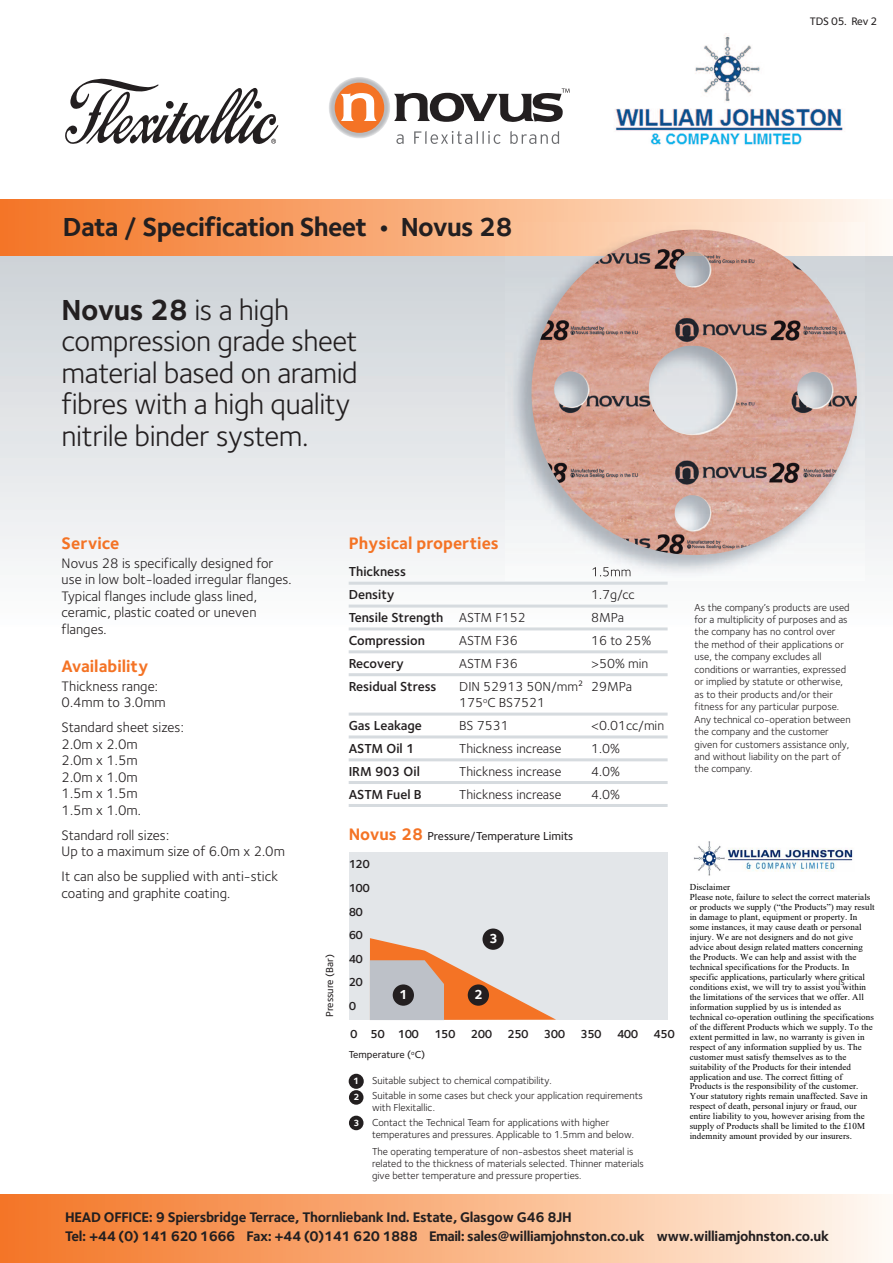
<style>
.page{position:relative;width:893px;height:1263px;background:#fff}
.page>*{position:absolute;margin:0;border:0;box-sizing:border-box;transform-origin:0 0}
.t1{font:30px/31.5px "Foundry Sterling";letter-spacing:-.015em;color:#231f20}
.t2{font:700 27px "Foundry Sterling";letter-spacing:-.025em;color:#231f20}
.t3{font:700 17.25px "Foundry Sterling";color:#f47325}
.t4{font:700 14.4px/19.5px "Foundry Sterling";letter-spacing:-.02em;color:#231f20}
.t5{font:14.25px/16.5px "Foundry Sterling";color:#231f20}
.t6{font:13.5px/16.5px "Foundry Sterling";color:#231f20}
.t7{font:600 13.5px/23px "Foundry Sterling";color:#231f20}
.t8{font:700 13.5px "Foundry Sterling";color:#fff}
.t9{font:600 12px/23.7px "Foundry Sterling";letter-spacing:-.05em;color:#231f20}
.t10{font:500 12px "Foundry Sterling";color:#231f20}
.t11{font:500 11.25px "Foundry Sterling";letter-spacing:-.025em;color:#231f20}
.t12{font:10.5px/12.5px "Foundry Sterling";color:#231f20}
.t13{font:500 10.5px "Foundry Sterling";color:#231f20}
.t14{font:700 9.6px "Foundry Sterling";color:#fff}
.t15{font:700 9.3px "Foundry Sterling";color:#fff}
.t16{font:9px/9.9px "Times New Roman";color:#000}
.s1{font-weight:700}
.s2{font-weight:400}
.s3{font-weight:700;font-size:17.25px;color:#f47325}
</style>
<div class="page">
<div style="left:0;top:251px;width:893px;height:378px;background:linear-gradient(to bottom,#cdd0d4,#fcfdfe)"></div>
<hr style="left:349px;top:582px;width:319px;height:3px;background:#d6dbdf">
<hr style="left:349px;top:605px;width:319px;height:3px;background:#d6dbdf">
<hr style="left:349px;top:627px;width:319px;height:3px;background:#d6dbdf">
<hr style="left:349px;top:650px;width:319px;height:3px;background:#d6dbdf">
<hr style="left:349px;top:673px;width:319px;height:3px;background:#d6dbdf">
<hr style="left:349px;top:713px;width:319px;height:3px;background:#d6dbdf">
<hr style="left:349px;top:735px;width:319px;height:3px;background:#d6dbdf">
<hr style="left:349px;top:758px;width:319px;height:3px;background:#d6dbdf">
<hr style="left:349px;top:781px;width:319px;height:3px;background:#d6dbdf">
<hr style="left:349px;top:804px;width:319px;height:3px;background:#d6dbdf">
<div style="left:0;top:200px;width:893px;height:55px;background:linear-gradient(to right,#f47321,#fff7ed)"></div>
<div style="left:349px;top:853px;width:319px;height:167px;background:#e3e6e9"></div>
<svg style="left:370px;top:938px;width:186px;height:82px"></svg>
<div style="left:482px;top:928px;width:22px;height:22px;background:#231f20;border-radius:50%"></div>
<div style="left:468px;top:984px;width:21px;height:22px;background:#231f20;border-radius:50%"></div>
<div style="left:393px;top:984px;width:21px;height:22px;background:#231f20;border-radius:50%"></div>
<div style="left:349px;top:1074px;width:15px;height:15px;background:#231f20;border-radius:50%"></div>
<div style="left:349px;top:1090px;width:14px;height:15px;background:#231f20;border-radius:50%"></div>
<div style="left:349px;top:1116px;width:14px;height:14px;background:#231f20;border-radius:50%"></div>
<img style="left:506px;top:222px;width:358px;height:359px">
<img style="left:592px;top:567px;width:38px;height:9px">
<img style="left:531px;top:230px;width:326px;height:325px">
<img style="left:329px;top:77px;width:61px;height:62px;border-radius:50%">
<div style="left:335px;top:83px;width:49px;height:50px;background:#f47325;border-radius:50%"></div>
<svg style="left:341px;top:93px;width:36px;height:28px"></svg>
<svg style="left:394px;top:88px;width:176px;height:34px"></svg>
<svg style="left:396px;top:134px;width:8px;height:10px"></svg>
<svg style="left:414px;top:131px;width:87px;height:13px"></svg>
<svg style="left:510px;top:131px;width:49px;height:13px"></svg>
<svg style="left:65px;top:79px;width:213px;height:65px"></svg>
<img style="left:615px;top:35px;width:228px;height:110px">
<div style="left:0;top:1195px;width:893px;height:68px;background:linear-gradient(to right,#f47321,#fff7ed)"></div>
<img style="left:694px;top:841px;width:159px;height:35px">
<p class="t11" style="left:810px;top:17px;width:69px">TDS 05. Rev 2</p>
<h2 class="t2" style="left:63px;top:216px;width:451px">Data / Specification Sheet • Novus 28</h2>
<h1 class="t1" style="left:62px;top:296px;width:298px"><span class="s1">Novus 28</span> is a high compression grade sheet material based on aramid fibres with a high quality nitrile binder system.</h1>
<h3 class="t3" style="left:62px;top:536px;width:59px">Service</h3>
<h3 class="t5" style="left:62px;top:556px;width:231px">Novus 28 is specifically designed for use in low bolt-loaded irregular flanges.<br>Typical flanges include glass lined, ceramic, plastic coated or uneven flanges.</h3>
<h3 class="t3" style="left:62px;top:660px;width:88px">Availability</h3>
<h3 class="t5" style="left:62px;top:679px;width:106px">Thickness range:<br>0.4mm to 3.0mm</h3>
<h3 class="t5" style="left:62px;top:720px;width:124px">Standard sheet sizes:<br>2.0m x 2.0m<br>2.0m x 1.5m<br>2.0m x 1.0m<br>1.5m x 1.5m<br>1.5m x 1.0m.</h3>
<h3 class="t5" style="left:62px;top:828px;width:225px">Standard roll sizes:<br>Up to a maximum size of 6.0m x 2.0m</h3>
<h3 class="t5" style="left:62px;top:869px;width:218px">It can also be supplied with anti-stick coating and graphite coating.</h3>
<p class="t13" style="left:325px;top:1017px;width:64px;rotate:-90deg">Pressure (Bar)</p>
<h3 class="t3" style="left:349px;top:536px;width:152px">Physical properties</h3>
<h3 class="t7" style="left:349px;top:561px;width:59px">Thickness<br>Density</h3>
<h3 class="t6" style="left:591px;top:587px;width:45px">1.7g/cc</h3>
<h3 class="t7" style="left:349px;top:607px;width:179px">Tensile Strength <span class="s2">ASTM F152</span></h3>
<h3 class="t6" style="left:591px;top:610px;width:34px">8MPa</h3>
<h3 class="t7" style="left:349px;top:630px;width:78px">Compression</h3>
<h3 class="t6" style="left:459px;top:633px;width:60px">ASTM F36</h3>
<h3 class="t6" style="left:591px;top:633px;width:62px">16 to 25%</h3>
<h3 class="t7" style="left:349px;top:653px;width:57px">Recovery</h3>
<h3 class="t6" style="left:459px;top:656px;width:60px">ASTM F36</h3>
<h3 class="t6" style="left:591px;top:656px;width:59px">&gt;50% min</h3>
<h3 class="t7" style="left:349px;top:676px;width:89px">Residual Stress</h3>
<h3 class="t6" style="left:459px;top:679px;width:174px">DIN 52913 50N/mm<sup>2</sup> 29MPa<br>175<sup>o</sup>C BS7521</h3>
<h3 class="t7" style="left:349px;top:715px;width:75px">Gas Leakage</h3>
<h3 class="t6" style="left:459px;top:718px;width:51px">BS 7531</h3>
<h3 class="t6" style="left:591px;top:718px;width:75px">&lt;0.01cc/min</h3>
<h3 class="t7" style="left:349px;top:738px;width:67px">ASTM Oil 1</h3>
<h3 class="t6" style="left:459px;top:741px;width:104px">Thickness increase</h3>
<h3 class="t6" style="left:591px;top:741px;width:30px">1.0%</h3>
<h3 class="t7" style="left:349px;top:761px;width:73px">IRM 903 Oil</h3>
<h3 class="t6" style="left:459px;top:764px;width:104px">Thickness increase</h3>
<h3 class="t6" style="left:591px;top:764px;width:30px">4.0%</h3>
<h3 class="t7" style="left:349px;top:784px;width:75px">ASTM Fuel B</h3>
<h3 class="t6" style="left:459px;top:787px;width:104px">Thickness increase</h3>
<h3 class="t6" style="left:591px;top:787px;width:30px">4.0%</h3>
<h3 class="t10" style="left:349px;top:832px;width:226px"><span class="s3">Novus 28</span> Pressure/Temperature Limits</h3>
<h3 class="t9" style="left:349px;top:853px;width:23px">120<br>100<br>80<br>60<br>40<br>20<br>0</h3>
<h3 class="t9" style="left:350px;top:1023px;width:71px">0 50 100</h3>
<h3 class="t9" style="left:434px;top:1023px;width:23px">150</h3>
<h3 class="t9" style="left:471px;top:1023px;width:23px">200</h3>
<h3 class="t9" style="left:507px;top:1023px;width:23px">250</h3>
<h3 class="t9" style="left:544px;top:1023px;width:23px">300</h3>
<h3 class="t9" style="left:580px;top:1023px;width:23px">350</h3>
<h3 class="t9" style="left:617px;top:1023px;width:23px">400</h3>
<h3 class="t9" style="left:653px;top:1023px;width:23px">450</h3>
<h3 class="t8" style="left:489px;top:933px;width:10px">3</h3>
<h3 class="t8" style="left:399px;top:989px;width:10px">1</h3>
<h3 class="t8" style="left:474px;top:989px;width:10px">2</h3>
<p class="t13" style="left:349px;top:1050px;width:78px">Temperature (<sup>o</sup>C)</p>
<p class="t14" style="left:353px;top:1077px;width:8px">1</p>
<p class="t15" style="left:353px;top:1093px;width:7px">2</p>
<p class="t15" style="left:353px;top:1119px;width:7px">3</p>
<p class="t12" style="left:372px;top:1074px;width:272px;line-height:15px">Suitable subject to chemical compatibility.<br>Suitable in some cases but check your application requirements</p>
<p class="t12" style="left:372px;top:1101px;width:239px;line-height:15px">with Flexitallic.<br>Contact the Technical Team for applications with higher</p>
<p class="t12" style="left:372px;top:1127px;width:263px;line-height:17.1px">temperatures and pressures. Applicable to 1.5mm and below.<br>The operating temperature of non-asbestos sheet material is</p>
<p class="t12" style="left:372px;top:1159px;width:273px;line-height:12px">related to the thickness of materials selected. Thinner materials give better temperature and pressure properties.</p>
<p class="t12" style="left:695px;top:602px;width:158px">As the company’s products are used for a multiplicity of purposes and as the company has no control over the method of their applications or use, the company excludes all conditions or warranties, expressed or implied by statute or otherwise, as to their products and/or their fitness for any particular purpose.<br>Any technical co-operation between the company and the customer</p>
<p class="t12" style="left:695px;top:739px;width:156px">given for customers assistance only, and without liability on the part of the company.</p>
<p class="t16" style="left:690px;top:882px;width:187px">Disclaimer<br>Please note, failure to select the correct materials or products we supply (“the Products”) may result in damage to plant, equipment or property. In some instances, it may cause death or personal injury. We are not designers and do not give advice about design related matters concerning the Products. We can help and assist with the technical specifications for the Products. In specific applications, particularly where critical conditions exist, we will try to assist you within the limitations of the services that we offer. All information supplied by us is intended as technical co-operation outlining the specifications of the different Products which we supply. To the extent permitted in law, no warranty is given in respect of any information supplied by us. The customer must satisfy themselves as to the suitability of the Products for their intended application and use. The correct fitting of Products is the responsibility of the customer.<br>Your statutory rights remain unaffected. Save in respect of death, personal injury or fraud, our entire liability to you, however arising from the supply of Products shall be limited to the £10M indemnity amount provided by our insurers.</p>
<p class="t12" style="left:838px;top:976px;width:8px">is</p>
<h3 class="t4" style="left:65px;top:1208px;width:765px">HEAD OFFICE: 9 Spiersbridge Terrace, Thornliebank Ind. Estate, Glasgow G46 8JH<br>Tel: +44 (0) 141 620 1666 Fax: +44 (0)141 620 1888 Email: sales@williamjohnston.co.uk www.williamjohnston.co.uk</h3>
</div>
